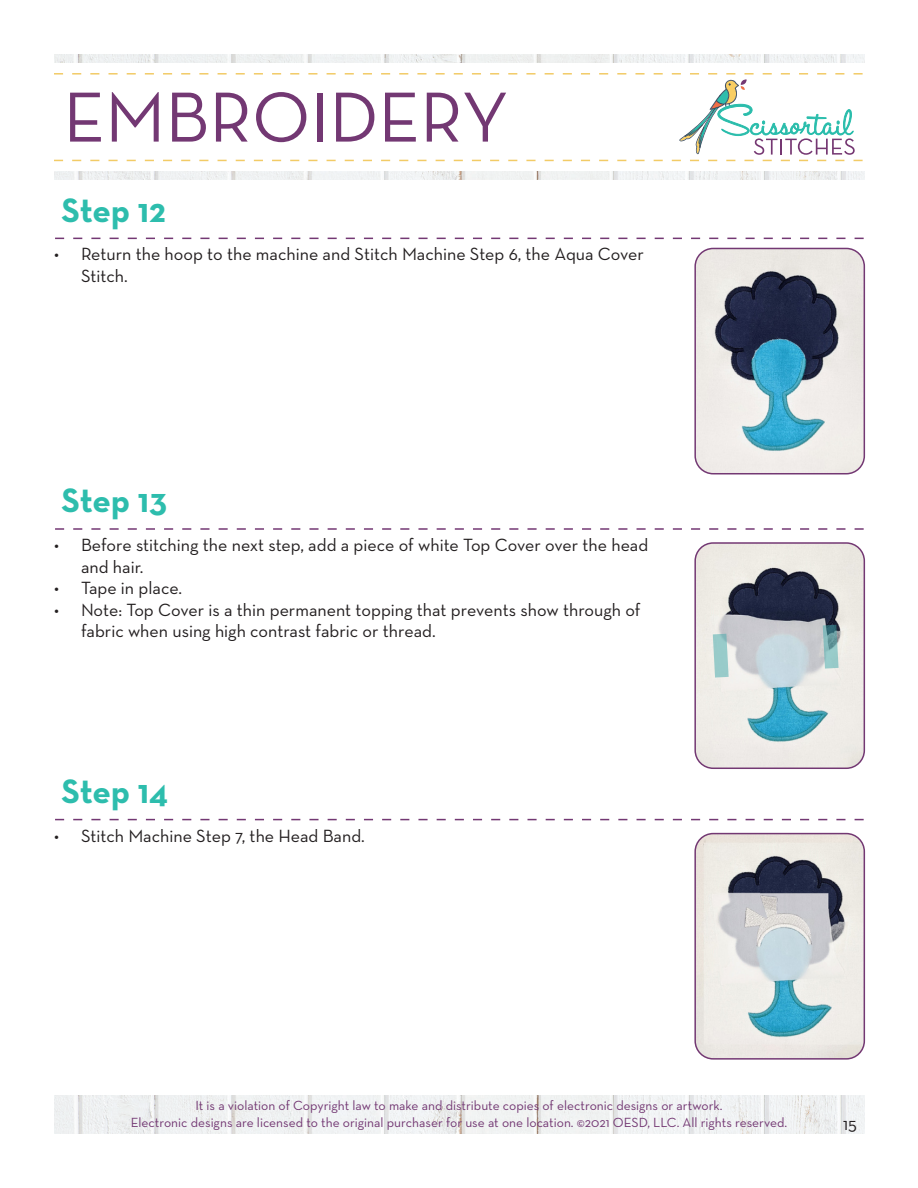
<style>
.page{position:relative;width:918px;height:1188px;background:#fff}
.page>*{position:absolute;margin:0;border:0;box-sizing:border-box;transform-origin:0 0}
.t1{font:72px "Neutra Text";color:#733873}
.t2{font:700 34.5px "Neutra Text";letter-spacing:-.005em;color:#2dbdad}
.t3{font:18px/21.6px "Neutra Text";color:#231f20}
.t4{font:13.5px "Neutra Text";color:#733873}
</style>
<div class="page">
<img style="left:54px;top:1096px;width:810px;height:38px">
<img style="left:54px;top:54px;width:810px;height:126px">
<div style="left:29px;top:63px;width:863px;height:108px;background:#fff"></div>
<svg style="left:54px;top:73px;width:809px;height:88px"></svg>
<svg style="left:55px;top:238px;width:809px;height:1px"></svg>
<img style="left:697px;top:248px;width:167px;height:226px">
<div style="left:694px;top:248px;width:171px;height:226px;border:2px solid #733873;border-radius:18px"></div>
<svg style="left:55px;top:528px;width:809px;height:2px"></svg>
<img style="left:697px;top:545px;width:167px;height:223px">
<div style="left:694px;top:542px;width:171px;height:227px;border:2px solid #733873;border-radius:18px"></div>
<svg style="left:55px;top:819px;width:809px;height:1px"></svg>
<img style="left:697px;top:834px;width:167px;height:223px">
<div style="left:694px;top:833px;width:171px;height:227px;border:2px solid #733873;border-radius:18px"></div>
<svg style="left:713px;top:634px;width:16px;height:44px"></svg>
<svg style="left:823px;top:625px;width:16px;height:44px"></svg>
<p class="t1" style="left:63px;top:73px;width:447px">EMBROIDERY</p>
<p class="t2" style="left:62px;top:188px;width:106px">Step 12</p>
<p class="t3" style="left:81px;top:243px;width:565px;text-indent:-27px">• Return the hoop to the machine and Stitch Machine Step 6, the Aqua Cover<br>Stitch.</p>
<p class="t2" style="left:62px;top:479px;width:107px">Step 13</p>
<p class="t3" style="left:81px;top:534px;width:569px;text-indent:-27px">• Before stitching the next step, add a piece of white Top Cover over the head and hair.</p>
<p class="t3" style="left:54px;top:577px;width:130px">• Tape in place.</p>
<p class="t3" style="left:81px;top:599px;width:561px;text-indent:-27px">• Note: Top Cover is a thin permanent topping that prevents show through of fabric when using high contrast fabric or thread.</p>
<p class="t2" style="left:62px;top:770px;width:108px">Step 14</p>
<p class="t3" style="left:54px;top:824px;width:312px">• Stitch Machine Step 7, the Head Band.</p>
<p class="t4" style="left:195px;top:1098px;width:529px">It is a violation of Copyright law to make and distribute copies of electronic designs or artwork.</p>
<p class="t4" style="left:131px;top:1114px;width:658px">Electronic designs are licensed to the original purchaser for use at one location. ©2021 OESD, LLC. All rights reserved.</p>
<p class="t3" style="left:843px;top:1113px;width:15px">15</p>
</div>
